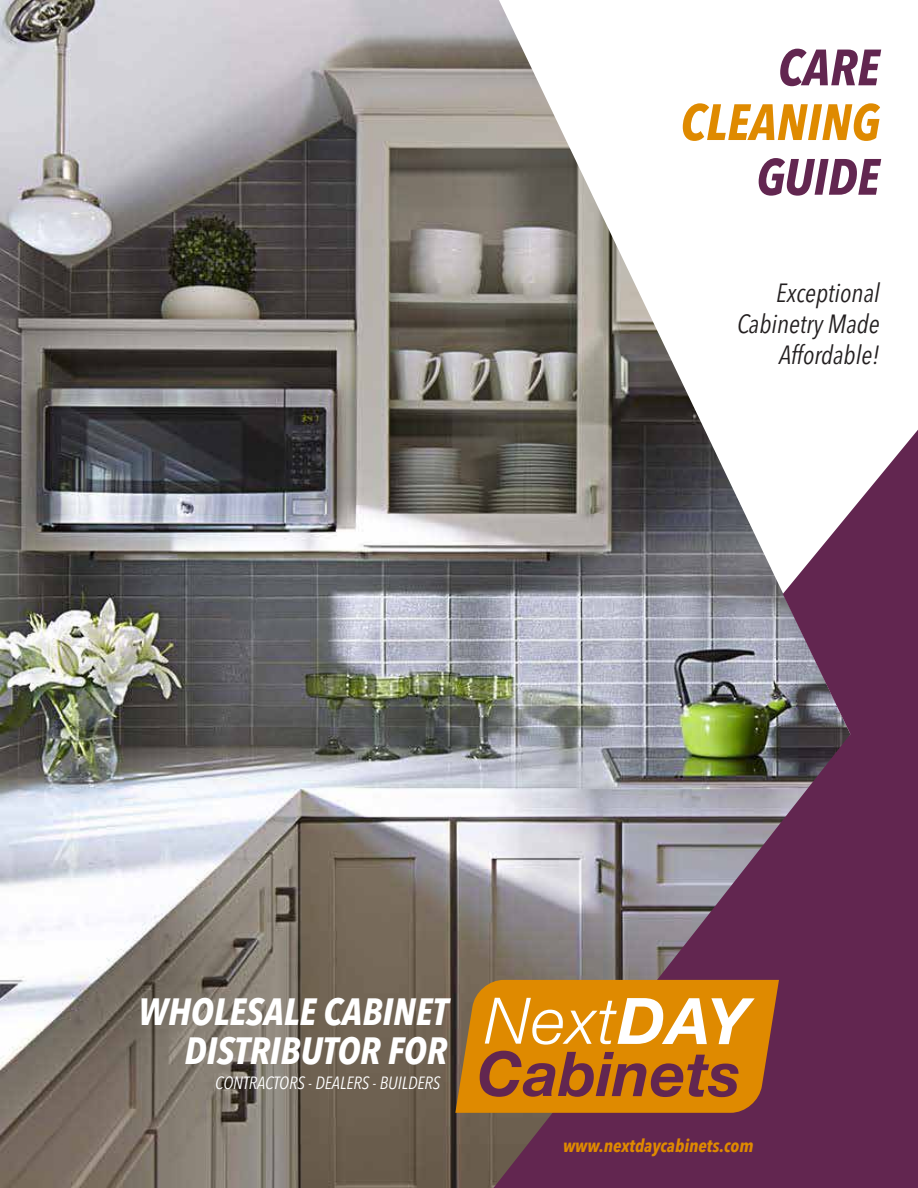
<style>
.page{position:relative;width:918px;height:1188px;background:#fff}
.page>*{position:absolute;margin:0;border:0;box-sizing:border-box;transform-origin:0 0}
.t1{font:italic 700 condensed 50.55px "Avenir Next LT Pro";color:#622650}
.t2{font:italic 700 condensed 50.55px "Avenir Next LT Pro";color:#df8a00}
.t3{font:italic 700 condensed 37.65px/38.8px "Avenir Next LT Pro";color:#fff;text-align:right}
.t4{font:italic condensed 26.1px/31.3px "Avenir Next LT Pro";color:#231f20;text-align:right}
.t5{font:italic 700 condensed 18px "Avenir Next LT Pro";color:#df8a00}
.t6{font:italic condensed 17.55px "Avenir Next LT Pro";color:#fff}
</style>
<div class="page">
<img style="left:0;top:0;width:705px;height:1188px">
<svg style="left:493px;top:430px;width:425px;height:758px"></svg>
<svg style="left:455px;top:980px;width:324px;height:133px"></svg>
<h1 class="t1" style="left:778px;top:37px;width:103px">CARE</h1>
<h1 class="t2" style="left:680px;top:91px;width:200px">CLEANING</h1>
<h1 class="t1" style="left:756px;top:146px;width:125px">GUIDE</h1>
<p class="t4" style="left:737px;top:277px;width:144px">Exceptional<br>Cabinetry Made<br>Affordable!</p>
<h2 class="t3" style="left:138px;top:992px;width:311px">WHOLESALE CABINET<br>DISTRIBUTOR FOR</h2>
<p class="t6" style="left:215px;top:1073px;width:227px">CONTRACTORS - DEALERS - BUILDERS</p>
<p class="t5" style="left:563px;top:1134px;width:192px">www.nextdaycabinets.com</p>
</div>
